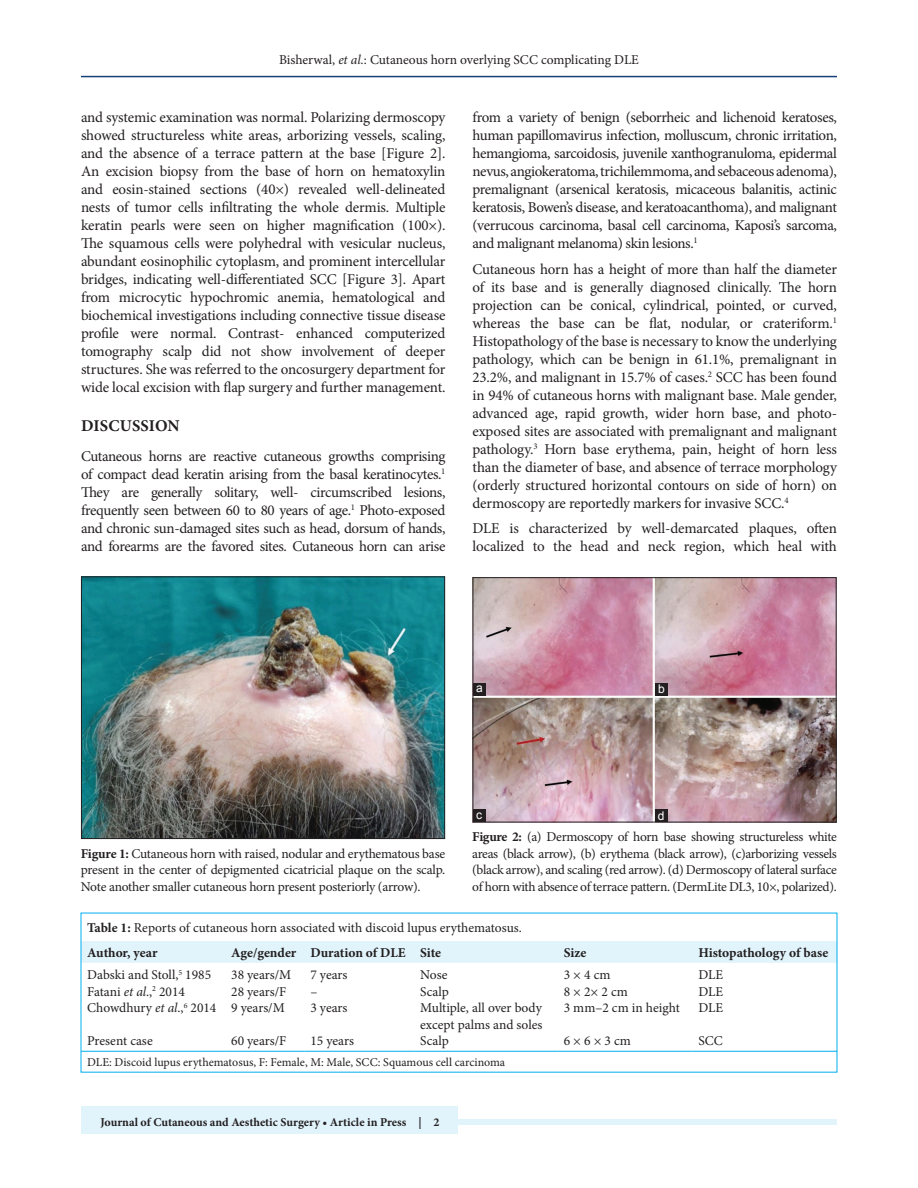
<style>
.page{position:relative;width:918px;height:1188px;background:#fff}
.page>*{position:absolute;margin:0;border:0;box-sizing:border-box;transform-origin:0 0}
.t1{font:700 16.5px "Minion Pro";letter-spacing:.01em;color:#231f20}
.TX{font:15px/18px "Minion Pro";letter-spacing:-.02em;color:#231f20;text-align:justify}
.FGC{font:13.5px/16.5px "Minion Pro";letter-spacing:-.015em;color:#231f20;text-align:justify}
.TB{font:13.5px/16.5px "Minion Pro";color:#231f20}
.TT{font:13.5px "Minion Pro";color:#231f20}
.TCH{font:700 13.5px "Minion Pro";color:#231f20}
.TBL{font:13.5px "Minion Pro";color:#231f20}
.TFN{font:12px "Minion Pro";letter-spacing:-.005em;color:#231f20}
.JF{font:700 12px "Minion Pro";color:#231f20}
.LABEL{font:12px "Arial";color:#fff}
.s1{font-style:italic}
.s2{font-weight:700}
</style>
<div class="page">
<hr style="left:81px;top:76px;width:756px;height:1px;background:#164077">
<div style="left:81px;top:1119px;width:756px;height:6px;background:#e1f4fc"></div>
<div style="left:81px;top:1106px;width:377px;height:28px;background:#e1f4fc"></div>
<div style="left:83px;top:941px;width:752px;height:22px;background:#e1f4fc"></div>
<hr style="left:81px;top:1051px;width:144px;height:1px;background:#00aeef">
<hr style="left:225px;top:1051px;width:79px;height:1px;background:#00aeef">
<hr style="left:304px;top:1051px;width:110px;height:1px;background:#00aeef">
<hr style="left:414px;top:1051px;width:144px;height:1px;background:#00aeef">
<hr style="left:558px;top:1051px;width:134px;height:1px;background:#00aeef">
<hr style="left:692px;top:1051px;width:145px;height:1px;background:#00aeef">
<img style="left:475px;top:579px;width:359px;height:241px">
<div style="left:473px;top:577px;width:363px;height:245px;border:1px solid #231f20"></div>
<div style="left:655px;top:809px;width:13px;height:13px;background:#231f20"></div>
<div style="left:473px;top:809px;width:13px;height:13px;background:#231f20"></div>
<div style="left:655px;top:683px;width:13px;height:13px;background:#231f20"></div>
<div style="left:473px;top:683px;width:13px;height:13px;background:#231f20"></div>
<img style="left:83px;top:579px;width:360px;height:258px">
<div style="left:81px;top:577px;width:364px;height:262px;border:1px solid #231f20"></div>
<p class="FGC" style="left:279px;top:51px;width:361px">Bisherwal, <span class="s1">et al.</span>: Cutaneous horn overlying SCC complicating DLE</p>
<p class="TX" style="left:81px;top:109px;width:366px">and systemic examination was normal. Polarizing dermoscopy showed structureless white areas, arborizing vessels, scaling, and the absence of a terrace pattern at the base [Figure 2].<br>An excision biopsy from the base of horn on hematoxylin and eosin-stained sections (40×) revealed well-delineated nests of tumor cells infiltrating the whole dermis. Multiple keratin pearls were seen on higher magnification (100×).<br>The squamous cells were polyhedral with vesicular nucleus, abundant eosinophilic cytoplasm, and prominent intercellular bridges, indicating well-differentiated SCC [Figure 3]. Apart from microcytic hypochromic anemia, hematological and biochemical investigations including connective tissue disease profile were normal. Contrast- enhanced computerized tomography scalp did not show involvement of deeper structures. She was referred to the oncosurgery department for wide local excision with flap surgery and further management.</p>
<h1 class="t1" style="left:81px;top:414px;width:100px">DISCUSSION</h1>
<p class="TX" style="left:81px;top:448px;width:366px">Cutaneous horns are reactive cutaneous growths comprising of compact dead keratin arising from the basal keratinocytes.<sup>1<br></sup>They are generally solitary, well- circumscribed lesions, frequently seen between 60 to 80 years of age.<sup>1</sup> Photo-exposed and chronic sun-damaged sites such as head, dorsum of hands, and forearms are the favored sites. Cutaneous horn can arise</p>
<p class="TX" style="left:472px;top:109px;width:366px">from a variety of benign (seborrheic and lichenoid keratoses, human papillomavirus infection, molluscum, chronic irritation, hemangioma, sarcoidosis, juvenile xanthogranuloma, epidermal nevus, angiokeratoma, trichilemmoma, and sebaceous adenoma), premalignant (arsenical keratosis, micaceous balanitis, actinic keratosis, Bowen’s disease, and keratoacanthoma), and malignant (verrucous carcinoma, basal cell carcinoma, Kaposi’s sarcoma, and malignant melanoma) skin lesions.<sup>1</sup></p>
<p class="TX" style="left:472px;top:260px;width:366px">Cutaneous horn has a height of more than half the diameter of its base and is generally diagnosed clinically. The horn projection can be conical, cylindrical, pointed, or curved, whereas the base can be flat, nodular, or crateriform.<sup>1<br></sup>Histopathology of the base is necessary to know the underlying pathology, which can be benign in 61.1%, premalignant in 23.2%, and malignant in 15.7% of cases.<sup>2</sup> SCC has been found in 94% of cutaneous horns with malignant base. Male gender, advanced age, rapid growth, wider horn base, and photo&shy;exposed sites are associated with premalignant and malignant pathology.<sup>3</sup> Horn base erythema, pain, height of horn less than the diameter of base, and absence of terrace morphology (orderly structured horizontal contours on side of horn) on dermoscopy are reportedly markers for invasive SCC.<sup>4</sup></p>
<p class="TX" style="left:472px;top:520px;width:366px">DLE is characterized by well-demarcated plaques, often localized to the head and neck region, which heal with</p>
<p class="LABEL" style="left:476px;top:680px;width:8px">a</p>
<p class="LABEL" style="left:658px;top:681px;width:8px">b</p>
<p class="FGC" style="left:81px;top:845px;width:366px"><span class="s2">Figure 1:</span> Cutaneous horn with raised, nodular and erythematous base present in the center of depigmented cicatricial plaque on the scalp.<br>Note another smaller cutaneous horn present posteriorly (arrow).</p>
<p class="LABEL" style="left:476px;top:806px;width:7px">c</p>
<p class="LABEL" style="left:658px;top:808px;width:8px">d</p>
<p class="FGC" style="left:472px;top:829px;width:366px"><span class="s2">Figure 2:</span> (a) Dermoscopy of horn base showing structureless white areas (black arrow), (b) erythema (black arrow), (c)arborizing vessels (black arrow), and scaling (red arrow). (d) Dermoscopy of lateral surface of horn with absence of terrace pattern. (DermLite DL3, 10×, polarized).</p>
<p class="TT" style="left:87px;top:919px;width:436px"><span class="s2">Table 1:</span> Reports of cutaneous horn associated with discoid lupus erythematosus.</p>
<p class="TCH" style="left:87px;top:943px;width:72px">Author, year</p>
<p class="TCH" style="left:231px;top:943px;width:67px">Age/gender</p>
<p class="TCH" style="left:310px;top:943px;width:97px">Duration of DLE</p>
<p class="TCH" style="left:420px;top:943px;width:22px">Site</p>
<p class="TCH" style="left:564px;top:943px;width:24px">Size</p>
<p class="TCH" style="left:698px;top:943px;width:131px">Histopathology of base</p>
<p class="TB" style="left:87px;top:967px;width:126px">Dabski and Stoll,<sup>5</sup> 1985</p>
<p class="TB" style="left:231px;top:967px;width:62px">38 years/M</p>
<p class="TB" style="left:310px;top:967px;width:39px">7 years</p>
<p class="TB" style="left:420px;top:967px;width:29px">Nose</p>
<p class="TB" style="left:564px;top:967px;width:48px">3 × 4 cm</p>
<p class="TB" style="left:698px;top:967px;width:26px">DLE</p>
<p class="TB" style="left:87px;top:983px;width:99px">Fatani <span class="s1">et al</span>.,<sup>2</sup> 2014</p>
<p class="TB" style="left:231px;top:983px;width:57px">28 years/F</p>
<p class="TB" style="left:310px;top:983px;width:9px">–</p>
<p class="TB" style="left:420px;top:983px;width:30px">Scalp</p>
<p class="TB" style="left:564px;top:983px;width:66px">8 × 2× 2 cm</p>
<p class="TB" style="left:698px;top:983px;width:26px">DLE</p>
<p class="TB" style="left:87px;top:1000px;width:131px">Chowdhury <span class="s1">et al</span>.,<sup>6</sup> 2014</p>
<p class="TB" style="left:231px;top:1000px;width:55px">9 years/M</p>
<p class="TB" style="left:310px;top:1000px;width:39px">3 years</p>
<p class="TB" style="left:420px;top:1000px;width:124px">Multiple, all over body except palms and soles</p>
<p class="TB" style="left:564px;top:1000px;width:118px">3 mm–2 cm in height</p>
<p class="TB" style="left:698px;top:1000px;width:26px">DLE</p>
<p class="TBL" style="left:87px;top:1032px;width:67px">Present case</p>
<p class="TBL" style="left:231px;top:1032px;width:57px">60 years/F</p>
<p class="TBL" style="left:310px;top:1032px;width:45px">15 years</p>
<p class="TBL" style="left:420px;top:1032px;width:30px">Scalp</p>
<p class="TBL" style="left:564px;top:1032px;width:69px">6 × 6 × 3 cm</p>
<p class="TBL" style="left:698px;top:1032px;width:26px">SCC</p>
<p class="TFN" style="left:87px;top:1054px;width:420px">DLE: Discoid lupus erythematosus, F: Female, M: Male, SCC: Squamous cell carcinoma</p>
<p class="JF" style="left:100px;top:1113px;width:341px">Journal of Cutaneous and Aesthetic Surgery • Article in Press | 2</p>
</div>
